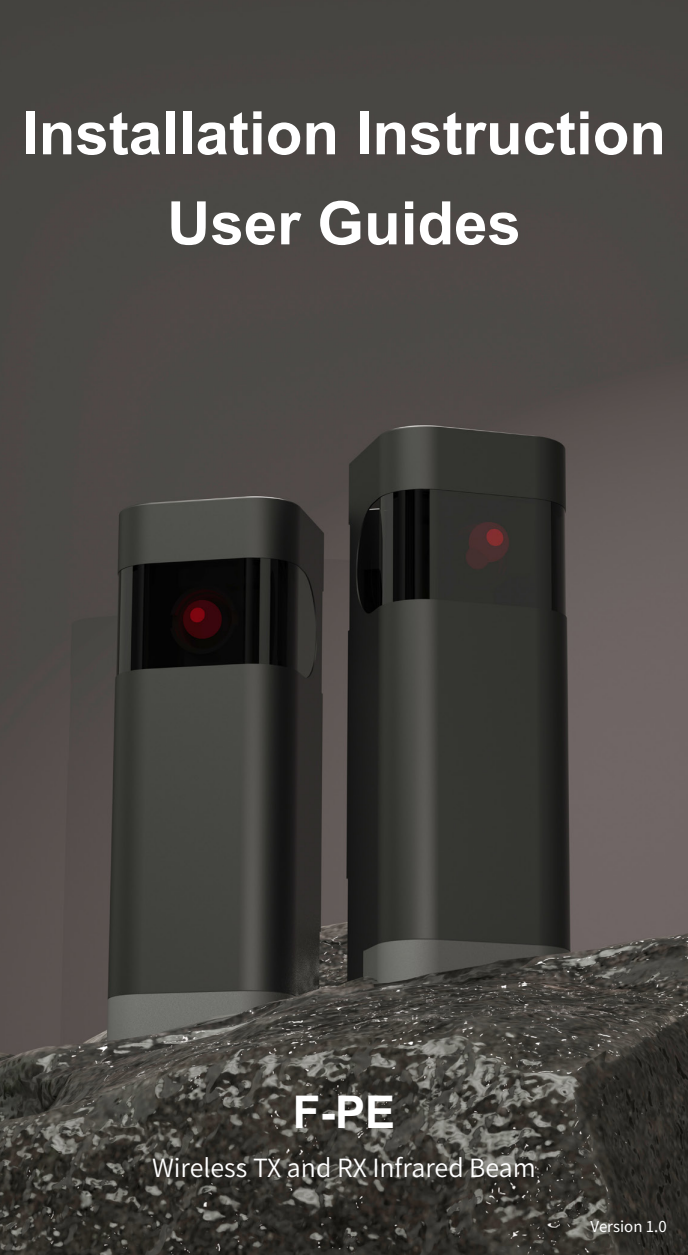
<style>
.page{position:relative;width:688px;height:1255px;background:#fff}
.page>*{position:absolute;margin:0;border:0;box-sizing:border-box;transform-origin:0 0}
.t1{font:700 60px "Arial";color:#fff}
.t2{font:700 45px "Arial";color:#fff}
.t3{font:25px "Source Han Sans CN";color:#fff}
.t4{font:15px "Source Han Sans CN";color:#fff}
</style>
<div class="page">
<img style="left:0;top:0;width:687px;height:1254px">
<p class="t1" style="left:22px;top:91px;width:645px">Installation Instruction</p>
<p class="t1" style="left:167px;top:181px;width:355px">User Guides</p>
<p class="t2" style="left:292px;top:1080px;width:104px">F-PE</p>
<p class="t3" style="left:152px;top:1153px;width:385px">Wireless TX and RX Infrared Beam</p>
<p class="t4" style="left:590px;top:1217px;width:78px">Version 1.0</p>
</div>
